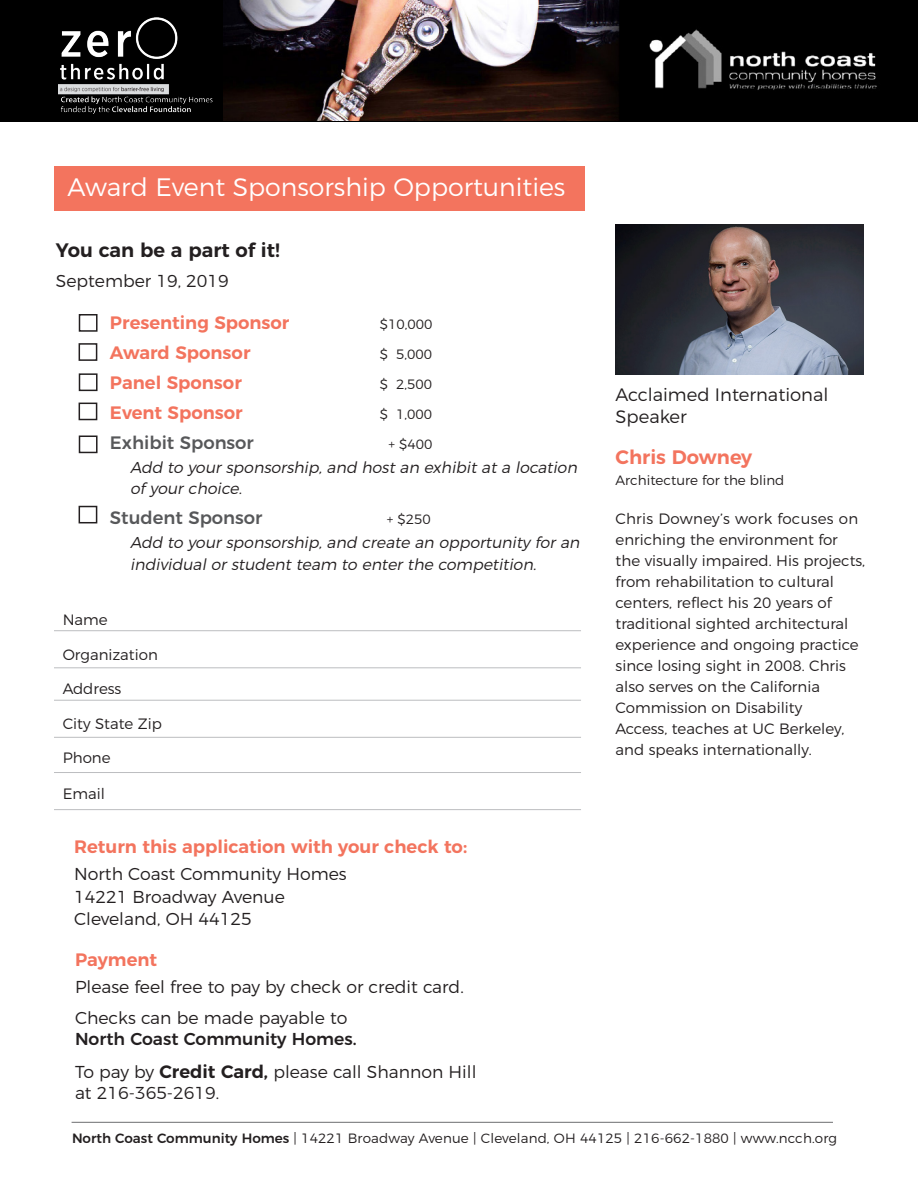
<style>
.page{position:relative;width:918px;height:1188px;background:#fff}
.page>*{position:absolute;margin:0;border:0;box-sizing:border-box;transform-origin:0 0}
.t1{font:300 25.2px "Montserrat";color:#fff}
.t2{font:600 19.5px "Montserrat";color:#231f20}
.t3{font:600 19.5px "Montserrat";color:#f3745e}
.t4{font:600 18px "Montserrat";color:#f3745e}
.t5{font:300 18px/21.6px "Montserrat";color:#231f20}
.t6{font:500 18px "Montserrat";color:#57585a}
.t7{font:300 17.25px/20.7px "Montserrat";color:#231f20}
.t8{font:500 17.25px/20.7px "Montserrat";color:#231f20}
.t9{font:italic 300 15.75px/20.7px "Montserrat";letter-spacing:-.015em;color:#231f20}
.t10{font:300 15px/21px "Montserrat";color:#231f20}
.t11{font:300 13.5px "Montserrat";color:#231f20}
.s1{font-weight:300}
.s2{font-weight:600;font-size:18px}
.s3{font-weight:500}
</style>
<div class="page">
<div style="left:54px;top:167px;width:530px;height:44px;background:#f3745e"></div>
<div style="left:79px;top:314px;width:19px;height:18px;border:2px solid #231f20"></div>
<div style="left:79px;top:343px;width:18px;height:18px;border:2px solid #231f20"></div>
<div style="left:79px;top:373px;width:19px;height:18px;border:2px solid #231f20"></div>
<div style="left:79px;top:403px;width:18px;height:17px;border:2px solid #231f20"></div>
<div style="left:79px;top:436px;width:19px;height:17px;border:2px solid #231f20"></div>
<div style="left:79px;top:506px;width:18px;height:17px;border:2px solid #231f20"></div>
<div style="left:0;top:0;width:918px;height:122px;background:#000"></div>
<img style="left:224px;top:0;width:653px;height:121px">
<img style="left:59px;top:17px;width:154px;height:96px">
<hr style="left:54px;top:630px;width:527px;height:1px;background:#bcbdc0">
<hr style="left:54px;top:667px;width:527px;height:1px;background:#bcbdc0">
<hr style="left:54px;top:700px;width:527px;height:1px;background:#bcbdc0">
<hr style="left:54px;top:737px;width:527px;height:1px;background:#bcbdc0">
<hr style="left:54px;top:772px;width:527px;height:1px;background:#bcbdc0">
<hr style="left:54px;top:809px;width:527px;height:1px;background:#bcbdc0">
<img style="left:615px;top:224px;width:249px;height:151px">
<hr style="left:72px;top:1122px;width:761px;height:1px;background:#6c6d70">
<p class="t1" style="left:68px;top:167px;width:499px">Award Event Sponsorship Opportunities</p>
<p class="t2" style="left:56px;top:234px;width:225px">You can be a part of it!</p>
<p class="t7" style="left:56px;top:269px;width:174px">September 19, 2019</p>
<p class="t4" style="left:110px;top:308px;width:181px">Presenting Sponsor</p>
<p class="t11" style="left:380px;top:314px;width:54px">$10,000</p>
<p class="t4" style="left:110px;top:338px;width:142px">Award Sponsor</p>
<p class="t11" style="left:380px;top:344px;width:54px">$ 5,000</p>
<p class="t4" style="left:110px;top:368px;width:133px">Panel Sponsor</p>
<p class="t11" style="left:380px;top:374px;width:54px">$ 2,500</p>
<p class="t4" style="left:110px;top:398px;width:134px">Event Sponsor</p>
<p class="t11" style="left:380px;top:404px;width:54px">$ 1,000</p>
<p class="t6" style="left:110px;top:428px;width:145px">Exhibit Sponsor</p>
<p class="t11" style="left:389px;top:434px;width:45px">+ $400</p>
<p class="t9" style="left:130px;top:456px;width:452px">Add to yoursponsorship,and hostan exhibitata location of yourchoice.</p>
<p class="t6" style="left:110px;top:503px;width:154px">Student Sponsor</p>
<p class="t11" style="left:387px;top:508px;width:45px">+ $250</p>
<p class="t9" style="left:130px;top:529px;width:455px;line-height:22.5px">Add to yoursponsorship,and create an opportunity foran individualorstudentteam to enterthe competition.</p>
<p class="t10" style="left:63px;top:608px;width:47px">Name</p>
<p class="t10" style="left:63px;top:642px;width:97px">Organization</p>
<p class="t10" style="left:63px;top:677px;width:60px">Address</p>
<p class="t10" style="left:63px;top:711px;width:101px">City State Zip</p>
<p class="t10" style="left:63px;top:746px;width:49px">Phone</p>
<p class="t10" style="left:63px;top:782px;width:44px">Email</p>
<p class="t4" style="left:74px;top:832px;width:395px">Return this application with your check to:</p>
<p class="t7" style="left:74px;top:862px;width:274px">North Coast Community Homes</p>
<p class="t7" style="left:74px;top:885px;width:212px">14221 Broadway Avenue</p>
<p class="t7" style="left:74px;top:907px;width:179px">Cleveland, OH 44125</p>
<p class="t4" style="left:75px;top:945px;width:84px">Payment</p>
<p class="t7" style="left:75px;top:975px;width:390px">Please feel free to pay by check or credit card.</p>
<p class="t8" style="left:75px;top:1006px;width:283px"><span class="s1">Checks can be made payable to<br></span>North Coast Community Homes.</p>
<p class="t7" style="left:75px;top:1060px;width:403px">To pay by <span class="s2">Credit Card,</span> please call Shannon Hill at 216-365-2619.</p>
<p class="t5" style="left:616px;top:382px;width:214px">Acclaimed International<br>Speaker</p>
<p class="t3" style="left:616px;top:441px;width:138px">Chris Downey</p>
<p class="t11" style="left:616px;top:470px;width:170px">Architecture for the blind</p>
<p class="t10" style="left:616px;top:507px;width:251px">Chris Downey’s work focuses on enriching the environment for the visually impaired. His projects, from rehabilitation to cultural centers, reflect his 20 years of traditional sighted architectural experience and ongoing practice since losing sight in 2008. Chris also serves on the California<br>Commission on Disability<br>Access, teaches at UC Berkeley, and speaks internationally.</p>
<p class="t11" style="left:72px;top:1128px;width:767px"><span class="s3">North Coast Community Homes</span> | 14221 Broadway Avenue | Cleveland, OH 44125 | 216-662-1880 | www.ncch.org</p>
</div>
